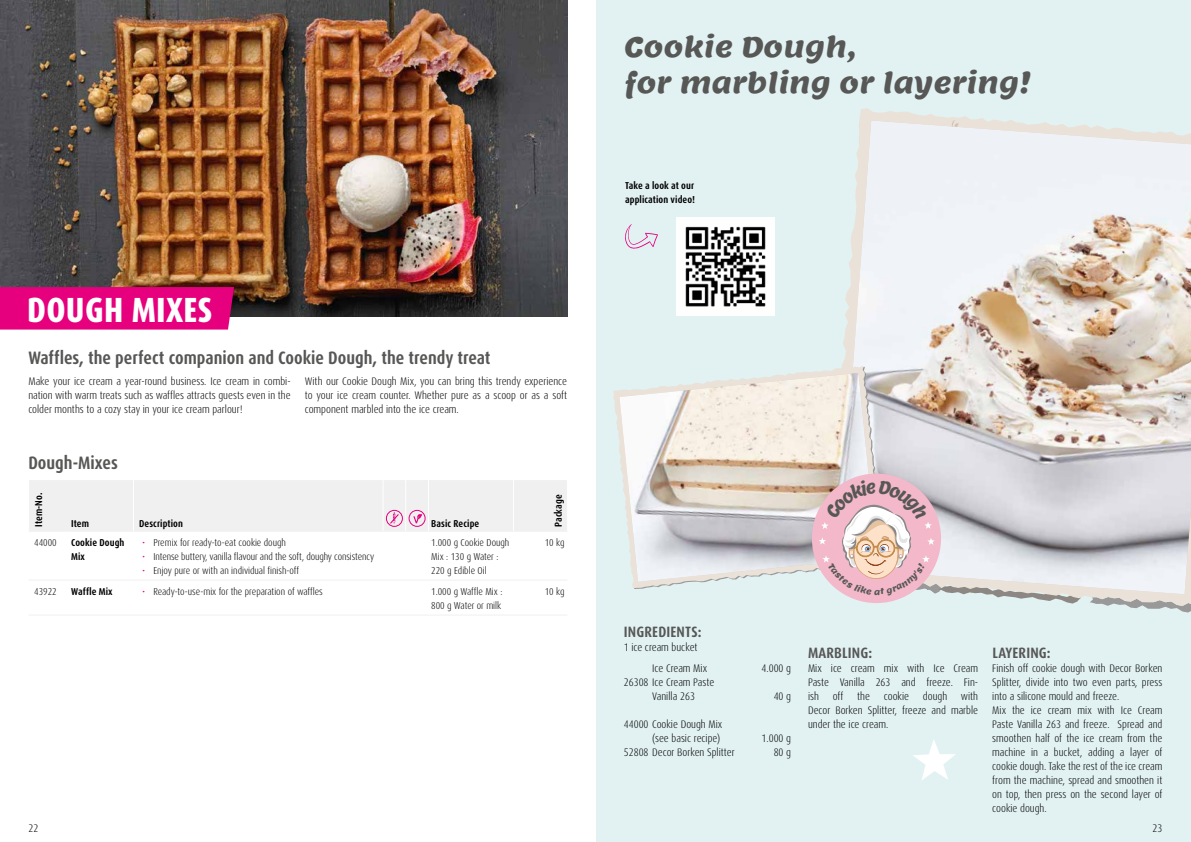
<style>
.page{position:relative;width:1191px;height:842px;background:#fff}
.page>*{position:absolute;margin:0;border:0;box-sizing:border-box;transform-origin:0 0}
.t1{font:800 condensed 35px "Dax Pro";letter-spacing:.01em;color:#fff}
.t2{font:28px/36.4px "Lemon";color:#575756}
.t3{font:700 condensed 18px "Dax Pro";color:#575756}
.t4{font:700 condensed 15px "Dax Pro";letter-spacing:.01em;color:#575756}
.t5{font:300 condensed 11px/14px "Dax Pro";color:#000;text-align:justify}
.t6{font:300 condensed 10px/14px "Dax Pro";color:#000}
.t7{font:700 condensed 10px/14px "Dax Pro";letter-spacing:.005em;color:#000}
.s1{font-size:11px;color:#e6007d}
</style>
<div class="page">
<div style="left:596px;top:0;width:595px;height:842px;background:#e2f2f3"></div>
<img style="left:842px;top:120px;width:349px;height:354px">
<svg style="left:972px;top:300px;width:4px;height:4px"></svg>
<svg style="left:951px;top:120px;width:8px;height:7px"></svg>
<svg style="left:613px;top:366px;width:270px;height:222px"></svg>
<img style="left:619px;top:373px;width:258px;height:209px">
<svg style="left:913px;top:740px;width:42px;height:40px"></svg>
<img style="left:676px;top:218px;width:98px;height:98px">
<svg style="left:625px;top:224px;width:33px;height:25px"></svg>
<hr style="left:28px;top:531px;width:37px;height:1px;background:#f0f0f0">
<hr style="left:29px;top:580px;width:36px;height:1px;background:#f0f0f0">
<hr style="left:65px;top:580px;width:68px;height:1px;background:#f0f0f0">
<hr style="left:133px;top:580px;width:250px;height:1px;background:#f0f0f0">
<hr style="left:428px;top:580px;width:85px;height:1px;background:#f0f0f0">
<hr style="left:513px;top:580px;width:54px;height:1px;background:#f0f0f0">
<hr style="left:29px;top:615px;width:36px;height:1px;background:#f0f0f0">
<hr style="left:65px;top:615px;width:68px;height:1px;background:#f0f0f0">
<hr style="left:133px;top:615px;width:250px;height:1px;background:#f0f0f0">
<hr style="left:428px;top:615px;width:85px;height:1px;background:#f0f0f0">
<hr style="left:513px;top:615px;width:54px;height:1px;background:#f0f0f0">
<div style="left:29px;top:480px;width:538px;height:52px;background:#f0f0f0"></div>
<div style="left:408px;top:510px;width:17px;height:17px;border:1px solid #e6007d;border-radius:50%"></div>
<img style="left:0;top:0;width:567px;height:316px">
<div style="left:0;top:287px;width:234px;height:43px;background:#e6007d"></div>
<svg style="left:812px;top:474px;width:379px;height:138px"></svg>
<h2 class="t2" style="left:624px;top:28px;width:409px">Cookie Dough,<br>for marbling or layering!</h2>
<h1 class="t1" style="left:27px;top:287px;width:187px">DOUGH MIXES</h1>
<h3 class="t3" style="left:28px;top:347px;width:463px">Waffles, the perfect companion and Cookie Dough, the trendy treat</h3>
<p class="t5" style="left:28px;top:375px;width:264px">Make your ice cream a year-round business. Ice cream in combi&shy;nation with warm treats such as waffles attracts guests even in the colder months to a cozy stay in your ice cream parlour!</p>
<p class="t5" style="left:305px;top:375px;width:264px">With our Cookie Dough Mix, you can bring this trendy experience to your ice cream counter. Whether pure as a scoop or as a soft component marbled into the ice cream.</p>
<h3 class="t3" style="left:28px;top:452px;width:91px">Dough-Mixes</h3>
<p class="t7" style="left:32px;top:527px;width:36px;rotate:-90deg">Item-No.</p>
<p class="t7" style="left:71px;top:516px;width:19px">Item</p>
<p class="t7" style="left:139px;top:516px;width:45px">Description</p>
<p class="t7" style="left:431px;top:516px;width:50px">Basic Recipe</p>
<p class="t7" style="left:551px;top:527px;width:34px;rotate:-90deg">Package</p>
<p class="t6" style="left:34px;top:536px;width:24px">44000</p>
<p class="t7" style="left:71px;top:536px;width:55px">Cookie Dough<br>Mix</p>
<p class="t6" style="left:142px;top:536px;width:145px"><span class="s1">•</span> Premix for ready-to-eat cookie dough</p>
<p class="t6" style="left:142px;top:550px;width:234px"><span class="s1">•</span> Intense buttery, vanilla flavour and the soft, doughy consistency</p>
<p class="t6" style="left:142px;top:564px;width:159px"><span class="s1">•</span> Enjoy pure or with an individual finish-off</p>
<p class="t6" style="left:431px;top:536px;width:80px">1.000 g Cookie Dough<br>Mix : 130 g Water :<br>220 g Edible Oil</p>
<p class="t6" style="left:545px;top:536px;width:21px">10 kg</p>
<p class="t6" style="left:34px;top:585px;width:24px">43922</p>
<p class="t7" style="left:71px;top:585px;width:43px">Waffle Mix</p>
<p class="t6" style="left:142px;top:585px;width:182px"><span class="s1">•</span> Ready-to-use-mix for the preparation of waffles</p>
<p class="t6" style="left:431px;top:585px;width:73px">1.000 g Waffle Mix :<br>800 g Water or milk</p>
<p class="t6" style="left:545px;top:585px;width:21px">10 kg</p>
<p class="t7" style="left:625px;top:179px;width:71px">Take a look at our application video!</p>
<h3 class="t4" style="left:624px;top:623px;width:79px">INGREDIENTS:</h3>
<p class="t5" style="left:624px;top:641px;width:75px">1 ice cream bucket</p>
<p class="t5" style="left:652px;top:662px;width:56px">Ice Cream Mix</p>
<p class="t5" style="left:761px;top:662px;width:31px">4.000 g</p>
<p class="t5" style="left:652px;top:676px;width:64px;text-indent:-28px">26308 Ice Cream Paste<br>Vanilla 263</p>
<p class="t5" style="left:773px;top:690px;width:19px">40 g</p>
<p class="t5" style="left:624px;top:718px;width:100px;text-align:right">44000 Cookie Dough Mix (see basic recipe)</p>
<p class="t5" style="left:761px;top:732px;width:31px">1.000 g</p>
<p class="t5" style="left:624px;top:746px;width:112px">52808 Decor Borken Splitter</p>
<p class="t5" style="left:773px;top:746px;width:19px">80 g</p>
<h3 class="t4" style="left:808px;top:644px;width:66px">MARBLING:</h3>
<h3 class="t4" style="left:992px;top:644px;width:60px">LAYERING:</h3>
<p class="t5" style="left:808px;top:662px;width:172px">Mix ice cream mix with Ice Cream Paste Vanilla 263 and freeze. Fin&shy;ish</p>
<p class="t5" style="left:992px;top:662px;width:172px;text-align:left">Finish off cookie dough with Decor Borken Splitter, divide into two even parts, press into a silicone mould and freeze.<br>Mix the ice cream mix with Ice Cream Paste Vanilla 263 and freeze. Spread and smoothen half of the ice cream from the machine in a bucket, adding a layer of cookie dough. Take the rest of the ice cream from the machine, spread and smoothen it on top, then press on the second layer of cookie dough.</p>
<p class="t5" style="left:808px;top:690px;width:172px;text-indent:115px">dough with Decor Borken Splitter, freeze and marble under the ice cream.</p>
<p class="t5" style="left:833px;top:690px;width:12px">off</p>
<p class="t5" style="left:857px;top:690px;width:14px">the</p>
<p class="t5" style="left:884px;top:690px;width:27px">cookie</p>
<p class="t5" style="left:28px;top:821px;width:11px">22</p>
<p class="t5" style="left:1152px;top:821px;width:11px">23</p>
</div>
